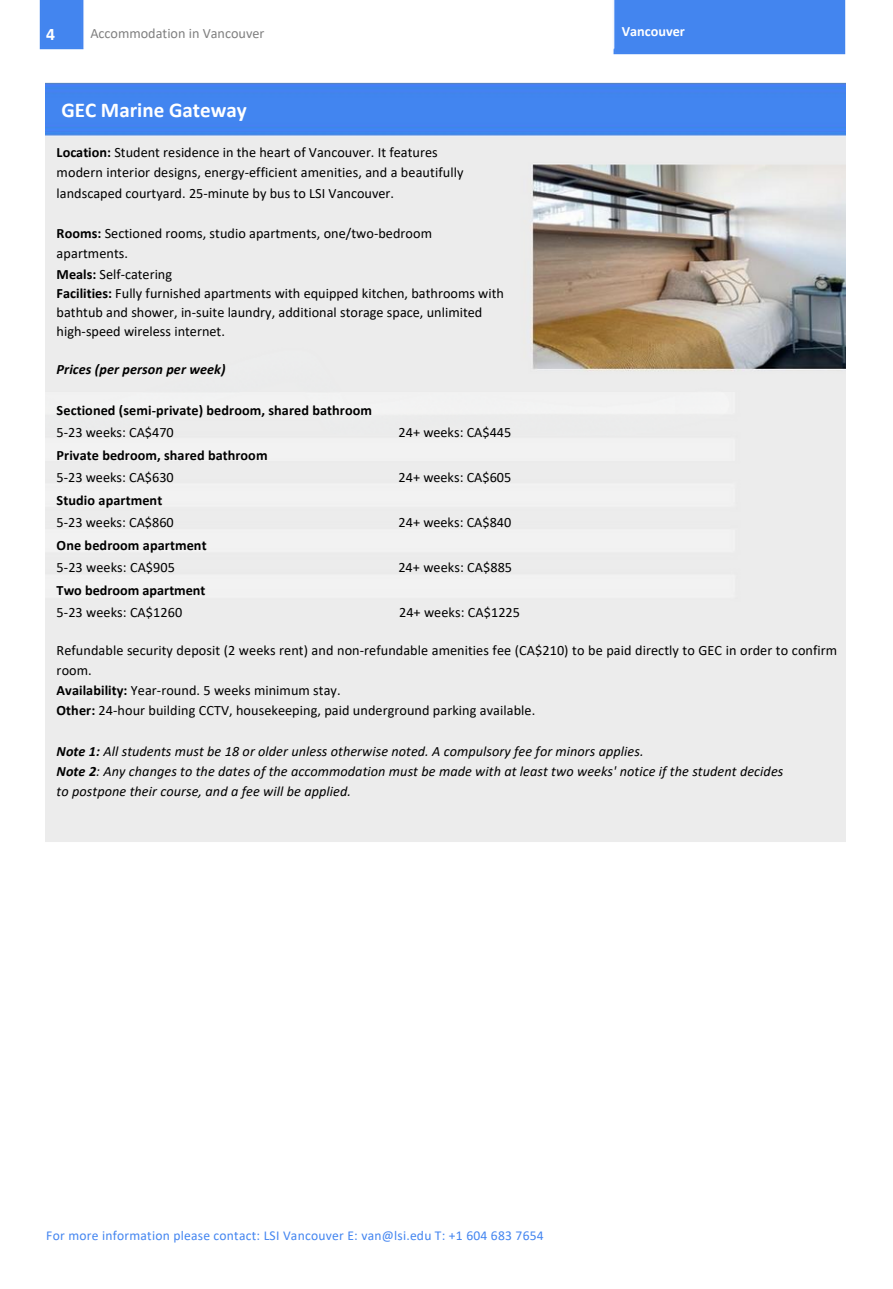
<style>
.page{position:relative;width:893px;height:1289px;background:#fff}
.page>*{position:absolute;margin:0;border:0;box-sizing:border-box;transform-origin:0 0}
.t1{font:700 21px "Calibri";color:#fff}
.t2{font:700 17.55px "Calibri";color:#fff}
.t3{font:14.25px/20.2px "Calibri";letter-spacing:.005em;color:#000}
.t4{font:italic 14.25px "Calibri";letter-spacing:.005em;color:#000}
.t5{font:700 14.25px "Calibri";letter-spacing:.005em;color:#000}
.t6{font:14.25px "Calibri";color:#808080}
.t7{font:italic 700 14.25px "Calibri";letter-spacing:.005em;color:#000}
.t8{font:700 14.25px "Calibri";color:#fff}
.t9{font:13.5px "Calibri";letter-spacing:.015em;color:#4385f0}
.s1{font-weight:700}
</style>
<div class="page">
<img style="left:45px;top:82px;width:800px;height:542px">
<div style="left:613px;top:0;width:232px;height:54px;background:#4385ef"></div>
<div style="left:39px;top:0;width:45px;height:49px;background:#4385ef"></div>
<p class="t2" style="left:46px;top:27px;width:10px">4</p>
<p class="t6" style="left:90px;top:27px;width:175px">Accommodation in Vancouver</p>
<p class="t1" style="left:61px;top:101px;width:187px">GEC Marine Gateway</p>
<p class="t3" style="left:57px;top:143px;width:382px"><span class="s1">Location:</span> Student residence in the heart of Vancouver. It features</p>
<p class="t3" style="left:57px;top:163px;width:408px">modern interior designs, energy-efficient amenities, and a beautifully</p>
<p class="t3" style="left:57px;top:184px;width:339px">landscaped courtyard. 25-minute by bus to LSI Vancouver.</p>
<p class="t3" style="left:57px;top:224px;width:377px"><span class="s1">Rooms:</span> Sectioned rooms, studio apartments, one/two-bedroom</p>
<p class="t3" style="left:57px;top:244px;width:73px">apartments.</p>
<p class="t3" style="left:57px;top:265px;width:117px"><span class="s1">Meals:</span> Self-catering</p>
<p class="t3" style="left:57px;top:284px;width:448px"><span class="s1">Facilities:</span> Fully furnished apartments with equipped kitchen, bathrooms with</p>
<p class="t3" style="left:57px;top:303px;width:427px">bathtub and shower, in-suite laundry, additional storage space, unlimited</p>
<p class="t3" style="left:57px;top:322px;width:170px">high-speed wireless internet.</p>
<p class="t7" style="left:57px;top:363px;width:170px">Prices (per person per week)</p>
<p class="t5" style="left:57px;top:404px;width:317px">Sectioned (semi-private) bedroom, shared bathroom</p>
<p class="t3" style="left:57px;top:423px;width:118px">5-23 weeks: CA$470</p>
<p class="t3" style="left:398px;top:423px;width:114px">24+ weeks: CA$445</p>
<p class="t5" style="left:57px;top:449px;width:212px">Private bedroom, shared bathroom</p>
<p class="t3" style="left:57px;top:468px;width:118px">5-23 weeks: CA$630</p>
<p class="t3" style="left:398px;top:468px;width:114px">24+ weeks: CA$605</p>
<p class="t5" style="left:57px;top:494px;width:107px">Studio apartment</p>
<p class="t3" style="left:57px;top:513px;width:118px">5-23 weeks: CA$860</p>
<p class="t3" style="left:398px;top:513px;width:114px">24+ weeks: CA$840</p>
<p class="t5" style="left:57px;top:539px;width:151px">One bedroom apartment</p>
<p class="t3" style="left:57px;top:558px;width:120px">5-23 weeks: CA$905</p>
<p class="t3" style="left:398px;top:558px;width:115px">24+ weeks: CA$885</p>
<p class="t5" style="left:57px;top:584px;width:150px">Two bedroom apartment</p>
<p class="t3" style="left:57px;top:603px;width:127px">5-23 weeks: CA$1260</p>
<p class="t3" style="left:399px;top:603px;width:122px">24+ weeks: CA$1225</p>
<p class="t8" style="left:621px;top:25px;width:65px">Vancouver</p>
<p class="t3" style="left:57px;top:641px;width:781px">Refundable security deposit (2 weeks rent) and non-refundable amenities fee (CA$210) to be paid directly to GEC in order to confirm room.</p>
<p class="t3" style="left:57px;top:681px;width:285px"><span class="s1">Availability:</span> Year-round. 5 weeks minimum stay.</p>
<p class="t3" style="left:57px;top:701px;width:480px"><span class="s1">Other:</span> 24-hour building CCTV, housekeeping, paid underground parking available.</p>
<p class="t4" style="left:57px;top:745px;width:588px"><span class="s1">Note 1:</span> All students must be 18 or older unless otherwise noted. A compulsory fee for minors applies.</p>
<p class="t4" style="left:57px;top:765px;width:728px"><span class="s1">Note 2</span>: Any changes to the dates of the accommodation must be made with at least two weeks' notice if the student decides</p>
<p class="t4" style="left:57px;top:785px;width:296px">to postpone their course, and a fee will be applied.</p>
<p class="t9" style="left:46px;top:1229px;width:498px">For more information please contact: LSI Vancouver E: van@lsi.edu T: +1 604 683 7654</p>
</div>
